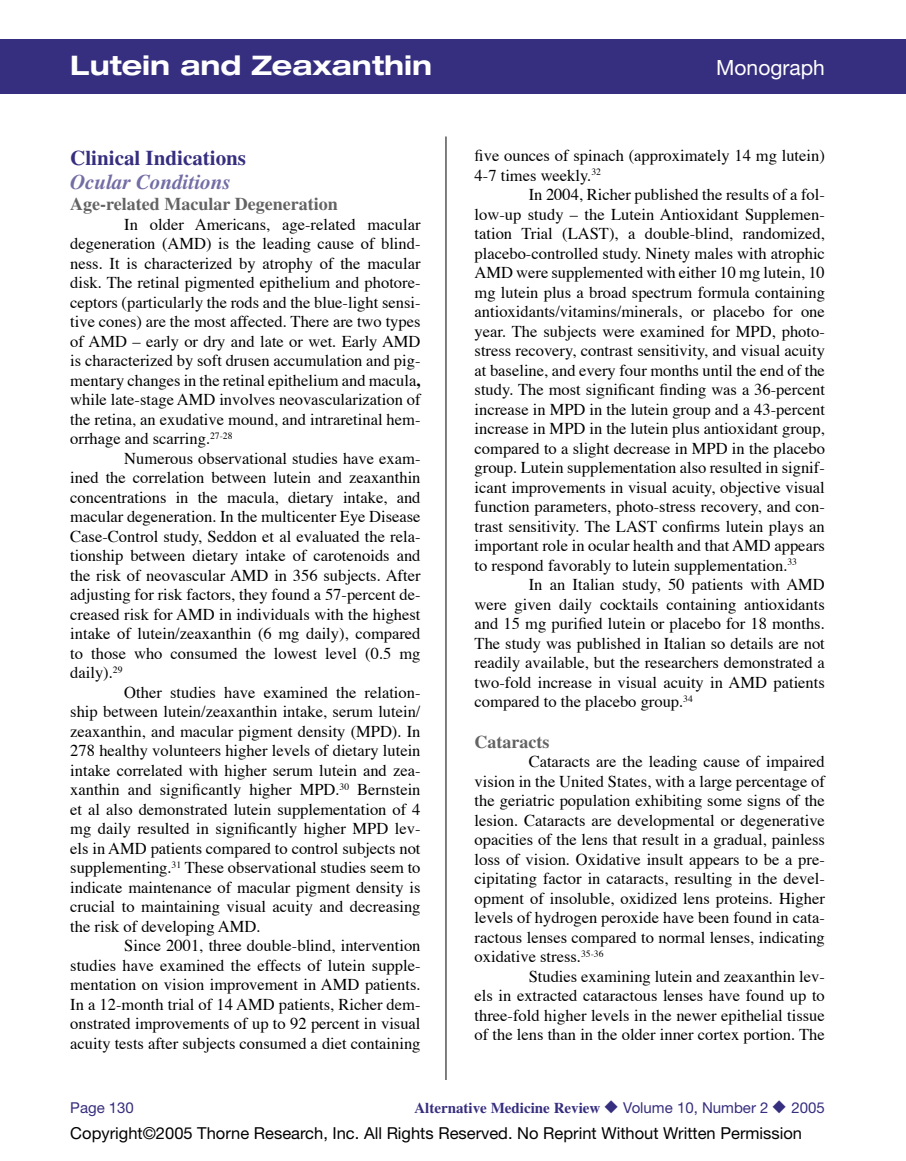
<style>
.page{position:relative;width:906px;height:1161px;background:#fff}
.page>*{position:absolute;margin:0;border:0;box-sizing:border-box;transform-origin:0 0}
.t1{font:700 expanded 27px "Helvetica Neue";color:#fff}
.t2{font:700 21px "Times";color:#362e7e}
.t3{font:italic 700 21px "Times";color:#726da5}
.t4{font:21px "Helvetica Neue";color:#fff}
.t5{font:700 18px "Times";color:#636363}
.t6{font:16.5px/19.5px "Times";color:#000;text-align:justify}
.t7{font:16.5px "Helvetica Neue";color:#000}
.t8{font:700 15px "Times";color:#362e7e}
.t9{font:15px "Helvetica Neue";color:#362e7e}
.s1{font-weight:700}
.s2{font-family:"Helvetica Neue";font-weight:400}
</style>
<div class="page">
<div style="left:0;top:39px;width:905px;height:55px;background:#362e7e"></div>
<hr style="left:445px;top:136px;width:1px;height:944px;background:#000">
<hr style="left:905px;top:39px;width:1px;height:55px;background:#362e7e">
<h1 class="t1" style="left:70px;top:48px;width:363px">Lutein and Zeaxanthin</h1>
<p class="t4" style="left:716px;top:55px;width:110px">Monograph</p>
<p class="t2" style="left:70px;top:146px;width:177px">Clinical Indications</p>
<p class="t3" style="left:70px;top:170px;width:162px">Ocular Conditions</p>
<p class="t5" style="left:70px;top:194px;width:269px">Age-related Macular Degeneration</p>
<p class="t6" style="left:70px;top:216px;width:351px;text-indent:54px">In older Americans, age-related macular degeneration (AMD) is the leading cause of blind&shy;ness. It is characterized by atrophy of the macular disk. The retinal pigmented epithelium and photore&shy;ceptors (particularly the rods and the blue-light sensi&shy;tive cones) are the most affected. There are two types of AMD – early or dry and late or wet. Early AMD is characterized by soft drusen accumulation and pig&shy;mentary changes in the retinal epithelium and macula<span class="s1">, </span>while late-stage AMD involves neovascularization of the retina, an exudative mound, and intraretinal hem&shy;orrhage and scarring.<sup>27-28</sup></p>
<p class="t6" style="left:70px;top:450px;width:351px;text-indent:54px">Numerous observational studies have exam&shy;ined the correlation between lutein and zeaxanthin concentrations in the macula, dietary intake, and macular degeneration. In the multicenter Eye Disease Case-Control study, Seddon et al evaluated the rela&shy;tionship between dietary intake of carotenoids and the risk of neovascular AMD in 356 subjects. After adjusting for risk factors, they found a 57-percent de&shy;creased risk for AMD in individuals with the highest intake of lutein/zeaxanthin (6 mg daily), compared to those who consumed the lowest level (0.5 mg daily).<sup>29</sup></p>
<p class="t6" style="left:70px;top:684px;width:351px;text-indent:54px">Other studies have examined the relation&shy;ship between lutein/zeaxanthin intake, serum lutein/ zeaxanthin, and macular pigment density (MPD). In 278 healthy volunteers higher levels of dietary lutein intake correlated with higher serum lutein and zea&shy;xanthin and significantly higher MPD.<sup>30</sup> Bernstein et al also demonstrated lutein supplementation of 4 mg daily resulted in significantly higher MPD lev&shy;els in AMD patients compared to control subjects not supplementing.<sup>31</sup> These observational studies seem to indicate maintenance of macular pigment density is crucial to maintaining visual acuity and decreasing the risk of developing AMD.</p>
<p class="t6" style="left:70px;top:937px;width:351px;text-indent:54px">Since 2001, three double-blind, intervention studies have examined the effects of lutein supple&shy;mentation on vision improvement in AMD patients.<br>In a 12-month trial of 14 AMD patients, Richer dem&shy;onstrated improvements of up to 92 percent in visual acuity tests after subjects consumed a diet containing</p>
<p class="t6" style="left:474px;top:147px;width:351px">five ounces of spinach (approximately 14 mg lutein)<br>4-7 times weekly.<sup>32</sup></p>
<p class="t6" style="left:474px;top:186px;width:351px;text-indent:54px">In 2004, Richer published the results of a fol&shy;low-up study – the Lutein Antioxidant Supplemen&shy;tation Trial (LAST), a double-blind, randomized, placebo-controlled study. Ninety males with atrophic AMD were supplemented with either 10 mg lutein, 10 mg lutein plus a broad spectrum formula containing antioxidants/vitamins/minerals, or placebo for one year. The subjects were examined for MPD, photo&shy;stress recovery, contrast sensitivity, and visual acuity at baseline, and every four months until the end of the study. The most significant finding was a 36-percent increase in MPD in the lutein group and a 43-percent increase in MPD in the lutein plus antioxidant group, compared to a slight decrease in MPD in the placebo group. Lutein supplementation also resulted in signif&shy;icant improvements in visual acuity, objective visual function parameters, photo-stress recovery, and con&shy;trast sensitivity. The LAST confirms lutein plays an important role in ocular health and that AMD appears to respond favorably to lutein supplementation.<sup>33</sup></p>
<p class="t6" style="left:474px;top:576px;width:351px;text-indent:54px">In an Italian study, 50 patients with AMD were given daily cocktails containing antioxidants and 15 mg purified lutein or placebo for 18 months.<br>The study was published in Italian so details are not readily available, but the researchers demonstrated a two-fold increase in visual acuity in AMD patients compared to the placebo group.<sup>34</sup></p>
<p class="t5" style="left:474px;top:731px;width:76px">Cataracts</p>
<p class="t6" style="left:474px;top:753px;width:351px;text-indent:54px">Cataracts are the leading cause of impaired vision in the United States, with a large percentage of the geriatric population exhibiting some signs of the lesion. Cataracts are developmental or degenerative opacities of the lens that result in a gradual, painless loss of vision. Oxidative insult appears to be a pre&shy;cipitating factor in cataracts, resulting in the devel&shy;opment of insoluble, oxidized lens proteins. Higher levels of hydrogen peroxide have been found in cata&shy;ractous lenses compared to normal lenses, indicating oxidative stress.<sup>35-36</sup></p>
<p class="t6" style="left:474px;top:968px;width:351px;text-indent:54px">Studies examining lutein and zeaxanthin lev&shy;els in extracted cataractous lenses have found up to three-fold higher levels in the newer epithelial tissue of the lens than in the older inner cortex portion. The</p>
<p class="t9" style="left:70px;top:1099px;width:65px">Page 130</p>
<p class="t8" style="left:414px;top:1099px;width:412px">Alternative Medicine Review ◆ <span class="s2">Volume 10, Number 2</span> ◆ <span class="s2">2005</span></p>
<p class="t7" style="left:70px;top:1124px;width:733px">Copyright©2005 Thorne Research, Inc. All Rights Reserved. No Reprint Without Written Permission</p>
</div>
